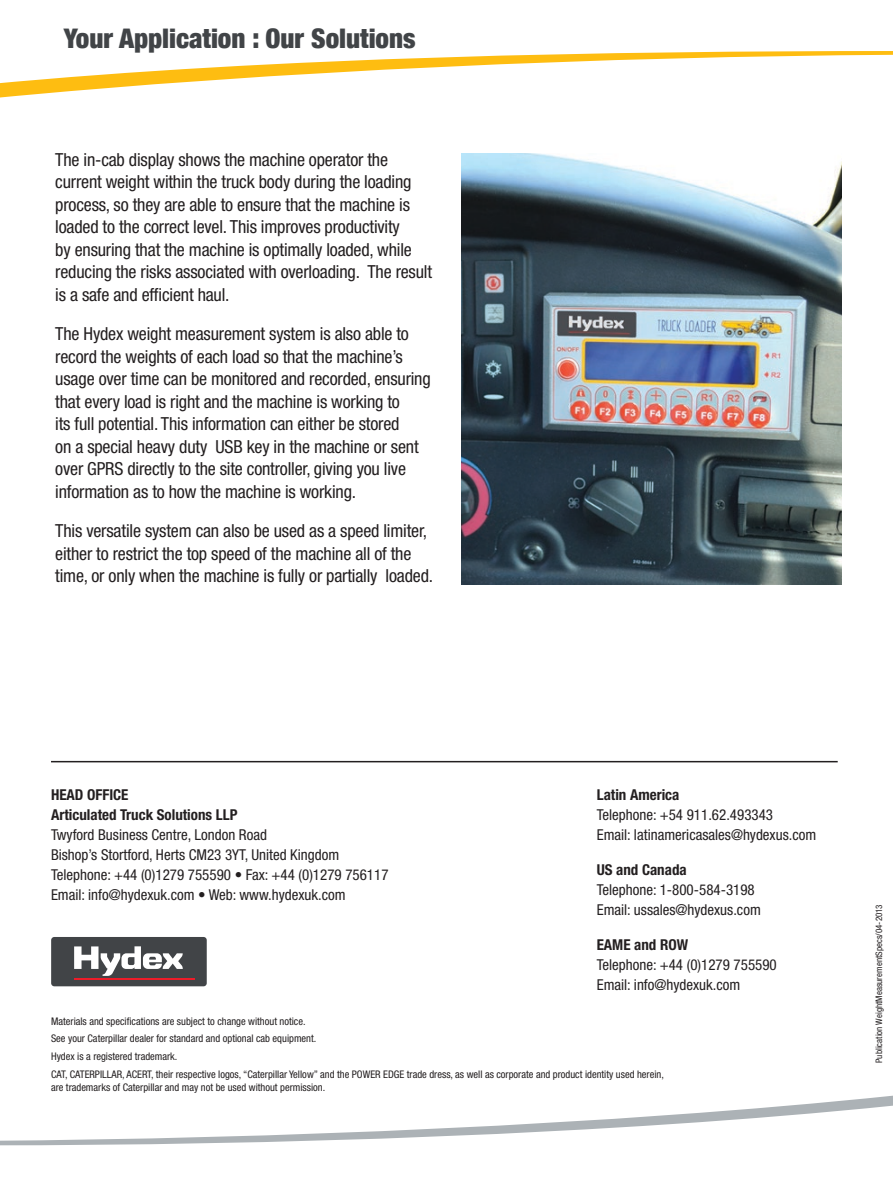
<style>
.page{position:relative;width:893px;height:1188px;background:#fff}
.page>*{position:absolute;margin:0;border:0;box-sizing:border-box;transform-origin:0 0}
.t1{font:900 condensed 27px "Helvetica Neue";color:#414447}
.Specs_text{font:condensed 18px/22.5px "Helvetica Neue LT Std";letter-spacing:-.01em;color:#231f20}
.Specs_text-2{font:condensed 15px "Helvetica Neue LT Std";color:#231f20}
.Specs_text-3{font:700 condensed 15px "Helvetica Neue LT Std";color:#231f20}
.Specs_text-4{font:condensed 10.5px/13.5px "Helvetica Neue LT Std";color:#231f20}
.Specs_text-5{font:condensed 9px "Helvetica Neue LT Std";color:#231f20}
</style>
<div class="page">
<div style="left:51px;top:937px;width:156px;height:49px;background:#414447;border-radius:3px"></div>
<svg style="left:74px;top:946px;width:109px;height:30px"></svg>
<hr style="left:74px;top:978px;width:120px;height:1px;background:#ed1c29">
<svg style="left:0;top:1096px;width:893px;height:49px"></svg>
<svg style="left:0;top:51px;width:893px;height:47px"></svg>
<img style="left:461px;top:153px;width:381px;height:431px">
<hr style="left:51px;top:761px;width:787px;height:1px;background:#231f20">
<p class="t1" style="left:64px;top:21px;width:353px">Your Application : Our Solutions</p>
<p class="Specs_text" style="left:55px;top:148px;width:378px">The in-cab display shows the machine operator the current weight within the truck body during the loading process, so they are able to ensure that the machine is loaded to the correct level. This improves productivity<br>by ensuring that the machine is optimally loaded, while reducing the risks associated with overloading. The result is a safe and efficient haul.</p>
<p class="Specs_text" style="left:55px;top:323px;width:377px">The Hydex weight measurement system is also able to record the weights of each load so that the machine’s usage over time can be monitored and recorded, ensuring that every load is right and the machine is working to<br>its full potential. This information can either be stored<br>on a special heavy duty USB key in the machine or sent over GPRS directly to the site controller, giving you live information as to how the machine is working.</p>
<p class="Specs_text" style="left:55px;top:520px;width:379px">This versatile system can also be used as a speed limiter, either to restrict the top speed of the machine all of the time, or only when the machine is fully or partially loaded.</p>
<p class="Specs_text-3" style="left:51px;top:785px;width:79px">HEAD OFFICE</p>
<p class="Specs_text-3" style="left:51px;top:805px;width:188px">Articulated Truck Solutions LLP</p>
<p class="Specs_text-2" style="left:51px;top:826px;width:217px">Twyford Business Centre, London Road</p>
<p class="Specs_text-2" style="left:51px;top:846px;width:290px">Bishop’s Stortford, Herts CM23 3YT, United Kingdom</p>
<p class="Specs_text-2" style="left:51px;top:866px;width:339px">Telephone: +44 (0)1279 755590 • Fax: +44 (0)1279 756117</p>
<p class="Specs_text-2" style="left:51px;top:886px;width:296px">Email: info@hydexuk.com • Web: www.hydexuk.com</p>
<p class="Specs_text-3" style="left:597px;top:785px;width:84px">Latin America</p>
<p class="Specs_text-2" style="left:597px;top:806px;width:178px">Telephone: +54 911.62.493343</p>
<p class="Specs_text-2" style="left:597px;top:826px;width:221px">Email: latinamericasales@hydexus.com</p>
<p class="Specs_text-3" style="left:597px;top:861px;width:91px">US and Canada</p>
<p class="Specs_text-2" style="left:597px;top:881px;width:160px">Telephone: 1-800-584-3198</p>
<p class="Specs_text-2" style="left:597px;top:901px;width:166px">Email: ussales@hydexus.com</p>
<p class="Specs_text-3" style="left:597px;top:936px;width:93px">EAME and ROW</p>
<p class="Specs_text-2" style="left:597px;top:956px;width:182px">Telephone: +44 (0)1279 755590</p>
<p class="Specs_text-2" style="left:597px;top:976px;width:145px">Email: info@hydexuk.com</p>
<p class="Specs_text-4" style="left:51px;top:1014px;width:256px">Materials and specifications are subject to change without notice.</p>
<p class="Specs_text-4" style="left:51px;top:1032px;width:267px">See your Caterpillar dealer for standard and optional cab equipment.</p>
<p class="Specs_text-4" style="left:51px;top:1050px;width:128px">Hydex is a registered trademark.</p>
<p class="Specs_text-4" style="left:51px;top:1067px;width:614px">CAT, CATERPILLAR, ACERT, their respective logos, “Caterpillar Yellow” and the POWER EDGE trade dress, as well as corporate and product identity used herein, are trademarks of Caterpillar and may not be used without permission.</p>
<p class="Specs_text-5" style="left:874px;top:1063px;width:160px;rotate:-90deg">Publication WeightMeasurementSpecs/04-2013</p>
</div>
